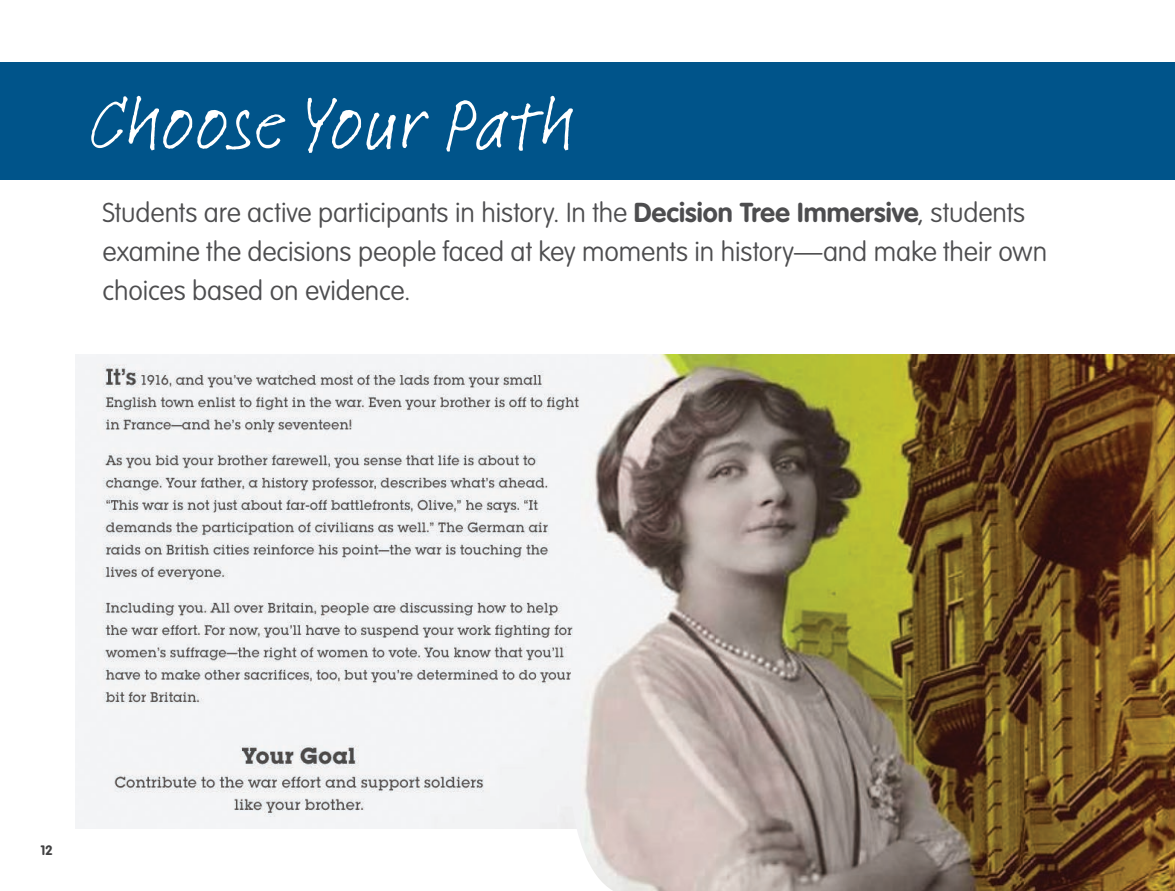
<style>
.page{position:relative;width:1175px;height:891px;background:#fff}
.page>*{position:absolute;margin:0;border:0;box-sizing:border-box;transform-origin:0 0}
.t1{font:76.5px "Feltpen Com";letter-spacing:-.005em;color:#fff}
.t2{font:100 27px/39px "VAG Rounded LT Pro";letter-spacing:-.005em;color:#4d4d4f}
.t3{font:700 13.5px "VAG Rounded LTCYR";color:#414142}
.s1{font-weight:700}
</style>
<div class="page">
<hr style="left:1174px;top:0;width:1px;height:891px;background:#f2f2f3">
<div style="left:0;top:62px;width:1174px;height:118px;background:#00548a"></div>
<img style="left:75px;top:354px;width:490px;height:474px">
<img style="left:565px;top:354px;width:609px;height:537px">
<h1 class="t1" style="left:87px;top:75px;width:486px">Choose Your Path</h1>
<p class="t2" style="left:103px;top:194px;width:946px">Students are active participants in history. In the <span class="s1">Decision Tree Immersive</span>, students examine the decisions people faced at key moments in history—and make their own choices based on evidence.</p>
<p class="t3" style="left:40px;top:842px;width:14px">12</p>
</div>
